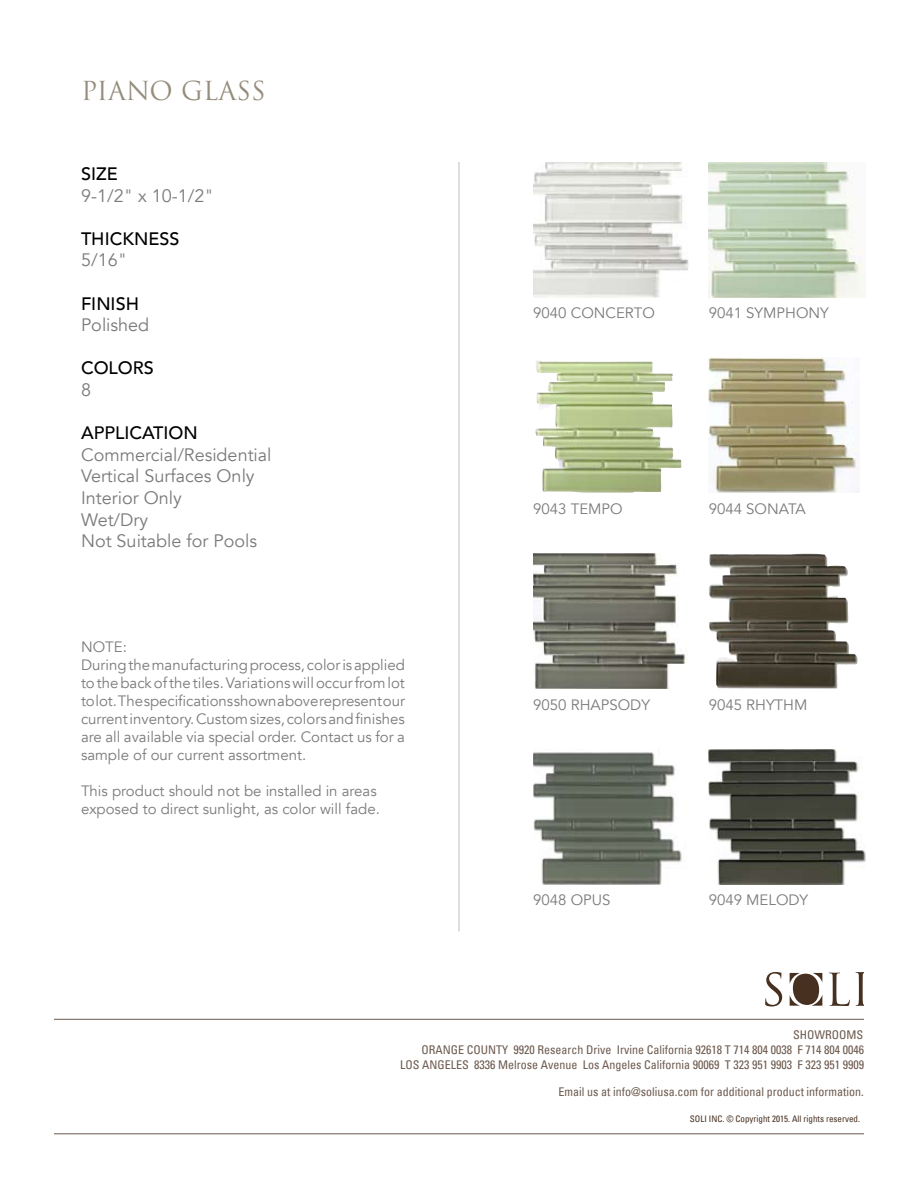
<style>
.page{position:relative;width:918px;height:1188px;background:#fff}
.page>*{position:absolute;margin:0;border:0;box-sizing:border-box;transform-origin:0 0}
.t1{font:25.5px "Trajan Pro";color:#958d7c}
.t2{font:18px/21.6px "Avenir";color:#7b7a7a}
.t3{font:500 18px "Avenir";color:#000}
.t4{font:15px/18px "Avenir";color:#7b7a7a}
.t5{font:condensed 12px/15px "Univers";color:#6c594d;text-align:right}
.t6{font:condensed 9px "Univers";color:#473020}
</style>
<div class="page">
<img style="left:533px;top:162px;width:156px;height:135px">
<img style="left:709px;top:162px;width:157px;height:135px">
<img style="left:535px;top:373px;width:147px;height:120px">
<img style="left:709px;top:358px;width:151px;height:135px">
<img style="left:533px;top:554px;width:154px;height:135px">
<img style="left:709px;top:554px;width:149px;height:135px">
<img style="left:533px;top:752px;width:149px;height:132px">
<img style="left:709px;top:749px;width:157px;height:135px">
<hr style="left:459px;top:162px;width:1px;height:770px;background:#bebebe">
<svg style="left:765px;top:972px;width:17px;height:34px"></svg>
<svg style="left:829px;top:973px;width:21px;height:33px"></svg>
<svg style="left:856px;top:972px;width:8px;height:34px"></svg>
<svg style="left:790px;top:973px;width:32px;height:33px"></svg>
<hr style="left:54px;top:1019px;width:810px;height:1px;background:#6c594d">
<hr style="left:54px;top:1134px;width:810px;height:1px;background:#6c594d">
<h1 class="t1" style="left:81px;top:75px;width:186px">PIANO GLASS</h1>
<p class="t3" style="left:81px;top:158px;width:38px">SIZE</p>
<p class="t2" style="left:81px;top:185px;width:134px">9-1/2" x 10-1/2"</p>
<p class="t3" style="left:81px;top:223px;width:100px">THICKNESS</p>
<p class="t2" style="left:81px;top:250px;width:48px">5/16"</p>
<p class="t3" style="left:81px;top:288px;width:47px">FINISH</p>
<p class="t2" style="left:81px;top:315px;width:70px">Polished</p>
<p class="t3" style="left:81px;top:353px;width:74px">COLORS</p>
<p class="t2" style="left:81px;top:379px;width:12px">8</p>
<p class="t3" style="left:81px;top:417px;width:61px">APPLICAT</p>
<p class="t3" style="left:163px;top:417px;width:20px">ION</p>
<p class="t2" style="left:81px;top:444px;width:192px">Commercial/Residential<br>Vertical Surfaces Only<br>Interior Only<br>Wet/Dry<br>Not Suitable for Pools</p>
<p class="t4" style="left:81px;top:638px;width:326px">NOTE:<br>During the manufacturing process, color is applied to the back of the tiles. Variations will occur from lot to lot. The specifications shown above represent our current inventory. Custom sizes, colors and finishes are all available via special order. Contact us for a sample of our current assortment.</p>
<p class="t4" style="left:81px;top:782px;width:300px">This product should not be installed in areas exposed to direct sunlight, as color will fade.</p>
<p class="t4" style="left:533px;top:304px;width:123px">9040 CONCERTO</p>
<p class="t4" style="left:709px;top:304px;width:122px">9041 SYMPHONY</p>
<p class="t4" style="left:533px;top:500px;width:91px">9043 TEMPO</p>
<p class="t4" style="left:709px;top:500px;width:99px">9044 SONATA</p>
<p class="t4" style="left:533px;top:696px;width:118px">9050 RHAPSODY</p>
<p class="t4" style="left:709px;top:696px;width:100px">9045 RHYTHM</p>
<p class="t4" style="left:533px;top:891px;width:79px">9048 OPUS</p>
<p class="t4" style="left:709px;top:891px;width:101px">9049 MELODY</p>
<p class="t5" style="left:400px;top:1027px;width:465px">SHOWROOMS<br>ORANGE COUNTY 9920 Research Drive Irvine California 92618 T 714 804 0038 F 714 804 0046<br>LOS ANGELES 8336 Melrose Avenue Los Angeles California 90069 T 323 951 9903 F 323 951 9909</p>
<p class="t5" style="left:559px;top:1084px;width:307px">Email us at info@soliusa.com for additional product information.</p>
<p class="t6" style="left:690px;top:1113px;width:172px">SOLI INC. © Copyright 2015. All rights reserved.</p>
</div>
